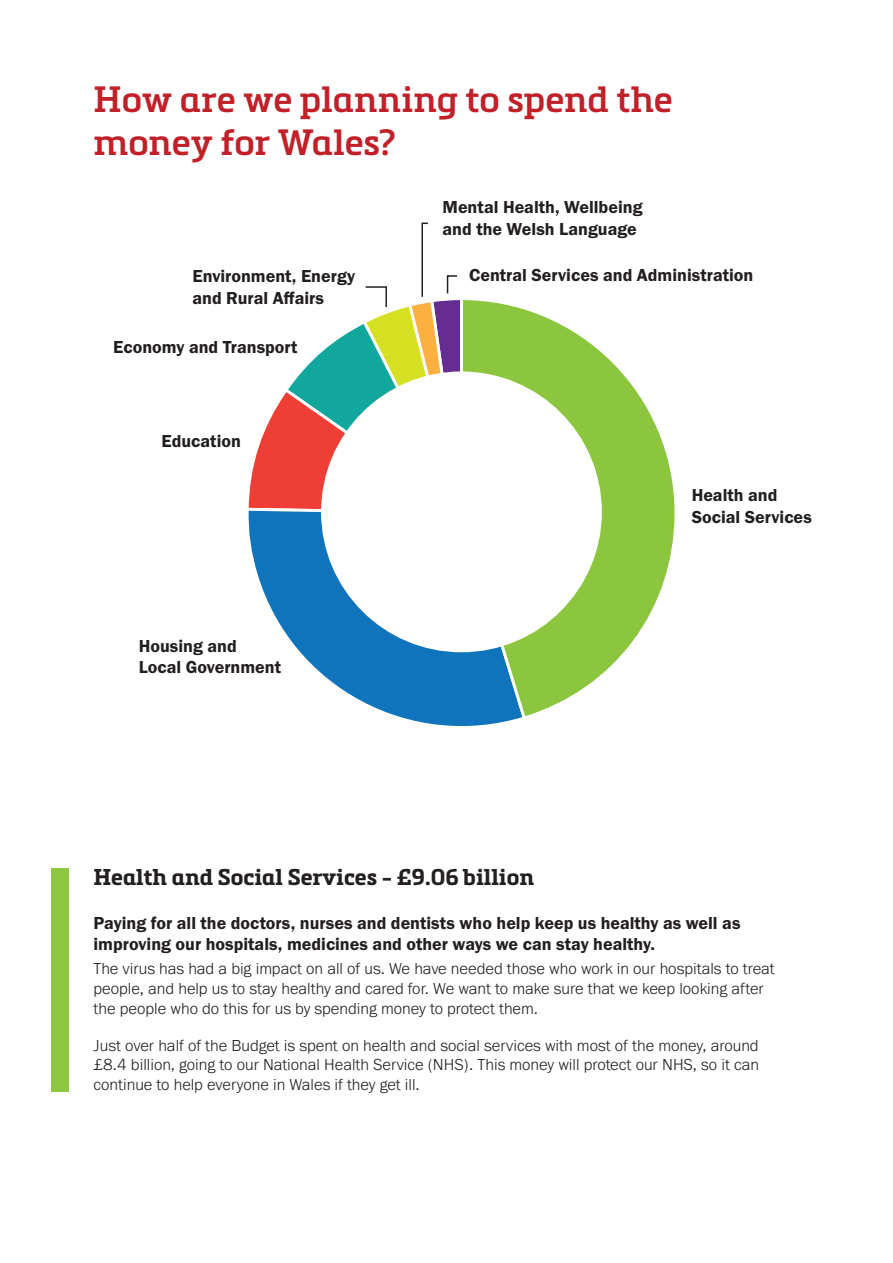
<style>
.page{position:relative;width:893px;height:1263px;background:#fff}
.page>*{position:absolute;margin:0;border:0;box-sizing:border-box;transform-origin:0 0}
.t1{font:600 36px/43.2px "Metronic Slab Pro";color:#c22029}
.t2{font:700 22.5px "Metronic Slab Pro";color:#231f20}
.t3{font:18px/21.6px "Franklin Gothic URW Dem";color:#231f20}
.t4{font:300 16.5px/19.8px "Franklin Gothic URW";color:#231f20}
</style>
<div class="page">
<svg style="left:248px;top:517px;width:254px;height:209px"></svg>
<svg style="left:458px;top:300px;width:217px;height:422px"></svg>
<div style="left:321px;top:371px;width:281px;height:281px;background:#fff;border-radius:50%"></div>
<div style="left:51px;top:868px;width:17px;height:223px;background:#8dc63f"></div>
<svg style="left:248px;top:222px;width:218px;height:295px"></svg>
<h1 class="t1" style="left:94px;top:77px;width:581px">How are we planning to spend the money for Wales?</h1>
<p class="t3" style="left:192px;top:265px;width:164px">Environment, Energy and Rural Affairs</p>
<p class="t3" style="left:113px;top:336px;width:186px">Economy and Transport</p>
<p class="t3" style="left:162px;top:430px;width:81px">Education</p>
<p class="t3" style="left:139px;top:634px;width:144px">Housing and<br>Local Government</p>
<p class="t3" style="left:442px;top:196px;width:202px">Mental Health, Wellbeing and the Welsh Language</p>
<p class="t3" style="left:469px;top:263px;width:286px">Central Services and Administration</p>
<p class="t3" style="left:692px;top:484px;width:122px">Health and<br>Social Services</p>
<h2 class="t2" style="left:94px;top:863px;width:442px">Health and Social Services - £9.06 billion</h2>
<p class="t3" style="left:94px;top:911px;width:648px">Paying for all the doctors, nurses and dentists who help keep us healthy as well as improving our hospitals, medicines and other ways we can stay healthy.</p>
<p class="t4" style="left:94px;top:958px;width:683px">The virus has had a big impact on all of us. We have needed those who work in our hospitals to treat people, and help us to stay healthy and cared for. We want to make sure that we keep looking after the people who do this for us by spending money to protect them.</p>
<p class="t4" style="left:94px;top:1035px;width:667px;text-align:justify">Just over half of the Budget is spent on health and social services with most of the money, around £8.4 billion, going to our National Health Service (NHS). This money will protect our NHS, so it can continue to help everyone in Wales if they get ill.</p>
</div>
